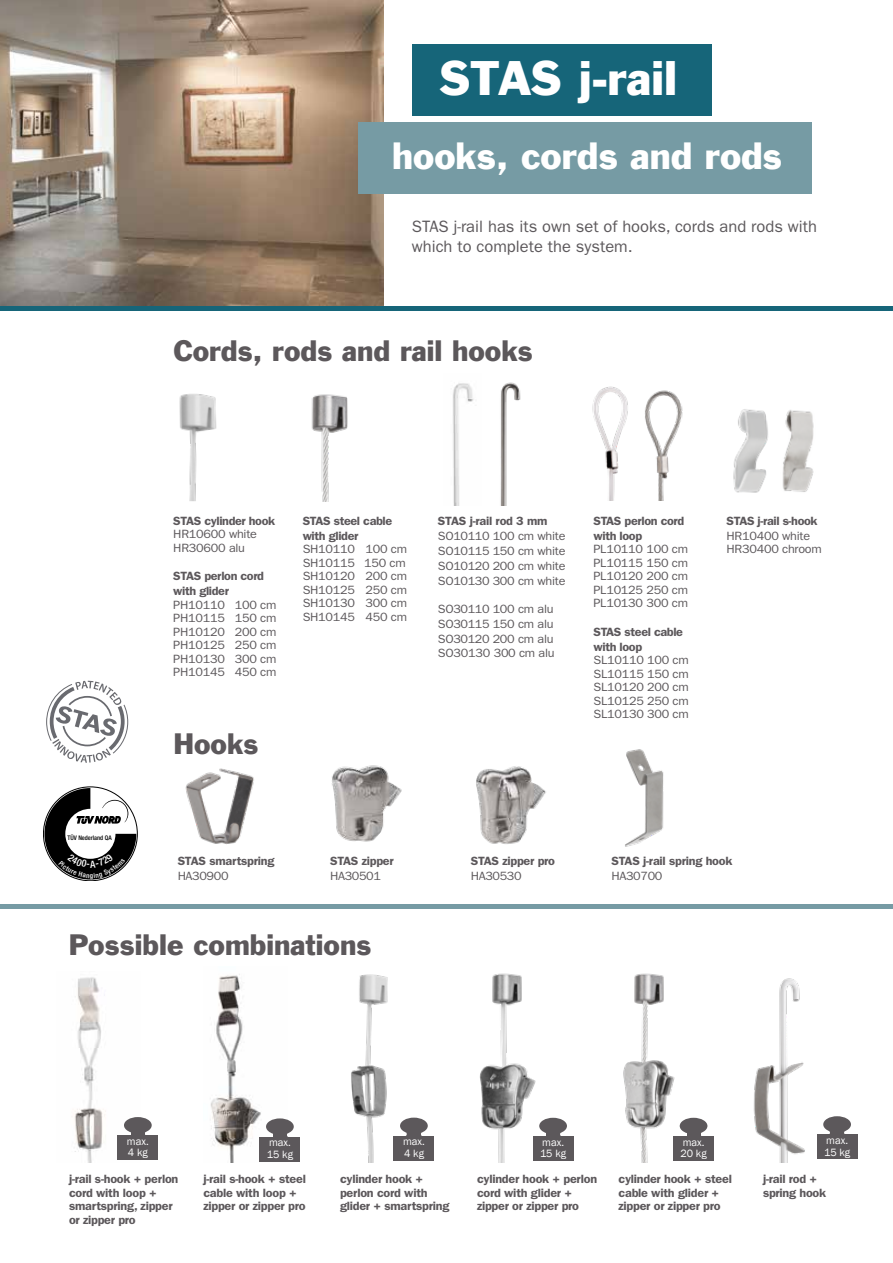
<style>
.page{position:relative;width:893px;height:1263px;background:#fff}
.page>*{position:absolute;margin:0;border:0;box-sizing:border-box;transform-origin:0 0}
.t1{font:44.4px "Franklin Gothic";color:#fff}
.t2{font:34.65px "Franklin Gothic";color:#fff}
.t3{font:27px "Franklin Gothic";color:#5c585b}
.t4{font:16.5px/19.5px "ITC Franklin Gothic Std";color:#5c585b}
.t5{font:600 12px/13.5px "ITC Franklin Gothic Std";letter-spacing:-.02em;color:#5c585b;scale:1.05 1}
.t6{font:12px/13.5px "ITC Franklin Gothic Std";letter-spacing:-.02em;color:#5c585b;text-align:justify;scale:1.05 1}
.t7{font:10.8px/11.6px "Franklin Gothic";color:#fff}
.t8{font:500 condensed 6.3px "Helvetica Neue LT";color:#000}
</style>
<div class="page">
<img style="left:0;top:0;width:384px;height:306px">
<hr style="left:0;top:905px;width:893px;height:4px;background:#769ba4">
<svg style="left:46px;top:681px;width:82px;height:82px"></svg>
<hr style="left:0;top:306px;width:893px;height:4px;background:#166579">
<img style="left:592px;top:386px;width:36px;height:115px">
<img style="left:645px;top:390px;width:38px;height:111px">
<img style="left:453px;top:383px;width:21px;height:122px">
<img style="left:500px;top:382px;width:21px;height:124px">
<img style="left:733px;top:409px;width:34px;height:84px">
<img style="left:767px;top:410px;width:47px;height:82px">
<img style="left:179px;top:394px;width:38px;height:107px">
<img style="left:311px;top:394px;width:37px;height:108px">
<img style="left:753px;top:978px;width:52px;height:184px">
<div style="left:830px;top:1129px;width:14px;height:8px;background:#5c585b"></div>
<div style="left:817px;top:1135px;width:40px;height:24px;background:#5c585b"></div>
<div style="left:823px;top:1116px;width:28px;height:16px;background:#5c585b;border-radius:50%"></div>
<img style="left:210px;top:974px;width:77px;height:188px">
<div style="left:273px;top:1131px;width:14px;height:8px;background:#5c585b"></div>
<div style="left:260px;top:1137px;width:40px;height:24px;background:#5c585b"></div>
<div style="left:266px;top:1118px;width:28px;height:17px;background:#5c585b;border-radius:50%"></div>
<img style="left:479px;top:973px;width:69px;height:189px">
<div style="left:546px;top:1130px;width:14px;height:9px;background:#5c585b"></div>
<div style="left:533px;top:1136px;width:40px;height:25px;background:#5c585b"></div>
<div style="left:539px;top:1118px;width:28px;height:16px;background:#5c585b;border-radius:50%"></div>
<img style="left:351px;top:974px;width:75px;height:188px">
<div style="left:407px;top:1130px;width:14px;height:8px;background:#5c585b"></div>
<div style="left:394px;top:1136px;width:40px;height:25px;background:#5c585b"></div>
<div style="left:400px;top:1117px;width:28px;height:17px;background:#5c585b;border-radius:50%"></div>
<img style="left:74px;top:977px;width:59px;height:185px">
<div style="left:131px;top:1130px;width:14px;height:8px;background:#5c585b"></div>
<div style="left:118px;top:1135px;width:40px;height:25px;background:#5c585b"></div>
<div style="left:124px;top:1117px;width:28px;height:16px;background:#5c585b;border-radius:50%"></div>
<img style="left:623px;top:973px;width:66px;height:189px">
<div style="left:687px;top:1130px;width:14px;height:9px;background:#5c585b"></div>
<div style="left:673px;top:1136px;width:41px;height:25px;background:#5c585b"></div>
<div style="left:680px;top:1118px;width:27px;height:16px;background:#5c585b;border-radius:50%"></div>
<img style="left:331px;top:765px;width:71px;height:77px">
<img style="left:476px;top:766px;width:70px;height:78px">
<img style="left:185px;top:768px;width:69px;height:76px">
<img style="left:625px;top:749px;width:39px;height:98px">
<div style="left:358px;top:123px;width:454px;height:71px;background:#769ba4"></div>
<div style="left:412px;top:44px;width:299px;height:71px;background:#166579"></div>
<svg style="left:44px;top:788px;width:92px;height:91px"></svg>
<h1 class="t1" style="left:439px;top:49px;width:240px">STAS j-rail</h1>
<h2 class="t2" style="left:392px;top:134px;width:391px">hooks, cords and rods</h2>
<h3 class="t4" style="left:412px;top:217px;width:406px">STAS j-rail has its own set of hooks, cords and rods with which to complete the system.</h3>
<h3 class="t3" style="left:173px;top:334px;width:361px">Cords, rods and rail hooks</h3>
<p class="t5" style="left:173px;top:514px;width:99px">STAS cylinder hook</p>
<p class="t6" style="left:173px;top:528px;width:81px">HR10600 white<br>HR30600 alu</p>
<p class="t5" style="left:173px;top:569px;width:88px;line-height:15px">STAS perlon cord with glider</p>
<p class="t6" style="left:173px;top:598px;width:100px">PH10110 100 cm PH10115 150 cm PH10120 200 cm PH10125 250 cm PH10130 300 cm PH10145 450 cm</p>
<h3 class="t3" style="left:173px;top:726px;width:87px">Hooks</h3>
<p class="t5" style="left:303px;top:513px;width:87px;line-height:15px">STAS steel cable with glider</p>
<p class="t6" style="left:303px;top:543px;width:101px">SH10110 100 cm SH10115 150 cm SH10120 200 cm SH10125 250 cm SH10130 300 cm SH10145 450 cm</p>
<p class="t5" style="left:438px;top:514px;width:106px">STAS j-rail rod 3 mm</p>
<p class="t6" style="left:438px;top:528px;width:123px;line-height:15px">SO10110 100 cm white SO10115 150 cm white SO10120 200 cm white SO10130 300 cm white</p>
<p class="t6" style="left:438px;top:602px;width:112px;line-height:15px">SO30110 100 cm alu SO30115 150 cm alu SO30120 200 cm alu</p>
<p class="t6" style="left:438px;top:646px;width:113px">SO30130 300 cm alu</p>
<p class="t5" style="left:593px;top:513px;width:88px;line-height:15px">STAS perlon cord with loop</p>
<p class="t6" style="left:593px;top:543px;width:91px">PL10110 100 cm PL10115 150 cm PL10120 200 cm PL10125 250 cm PL10130 300 cm</p>
<p class="t5" style="left:593px;top:624px;width:87px;line-height:15px">STAS steel cable with loop</p>
<p class="t6" style="left:593px;top:654px;width:92px">SL10110 100 cm SL10115 150 cm SL10120 200 cm SL10125 250 cm SL10130 300 cm</p>
<p class="t5" style="left:726px;top:514px;width:88px">STAS j-rail s-hook</p>
<p class="t6" style="left:726px;top:529px;width:92px">HR10400 white<br>HR30400 chroom</p>
<p class="t8" style="left:67px;top:834px;width:46px">TÜV Nederland QA</p>
<p class="t5" style="left:178px;top:854px;width:94px">STAS smartspring</p>
<p class="t6" style="left:178px;top:869px;width:50px">HA30900</p>
<p class="t5" style="left:330px;top:854px;width:62px">STAS zipper</p>
<p class="t6" style="left:330px;top:869px;width:50px">HA30501</p>
<h3 class="t3" style="left:69px;top:927px;width:304px">Possible combinations</h3>
<p class="t5" style="left:471px;top:854px;width:82px">STAS zipper pro</p>
<p class="t6" style="left:471px;top:869px;width:50px">HA30530</p>
<p class="t5" style="left:611px;top:854px;width:117px">STAS j-rail spring hook</p>
<p class="t6" style="left:611px;top:869px;width:50px">HA30700</p>
<p class="t7" style="left:127px;top:1136px;width:23px">max.<br>4 kg</p>
<p class="t7" style="left:680px;top:1136px;width:28px">max.<br>20 kg</p>
<p class="t7" style="left:403px;top:1136px;width:23px">max.<br>4 kg</p>
<p class="t7" style="left:267px;top:1137px;width:28px">max.<br>15 kg</p>
<p class="t7" style="left:540px;top:1136px;width:28px">max.<br>15 kg</p>
<p class="t7" style="left:824px;top:1135px;width:28px">max.<br>15 kg</p>
<p class="t5" style="left:69px;top:1172px;width:106px">j-rail s-hook + perlon cord with loop + smartspring, zipper or zipper pro</p>
<p class="t5" style="left:203px;top:1172px;width:99px">j-rail s-hook + steel cable with loop + zipper or zipper pro</p>
<p class="t5" style="left:340px;top:1172px;width:106px">cylinder hook + perlon cord with glider + smartspring</p>
<p class="t5" style="left:477px;top:1172px;width:116px">cylinder hook + perlon cord with glider + zipper or zipper pro</p>
<p class="t5" style="left:763px;top:1172px;width:62px">j-rail rod + spring hook</p>
<p class="t5" style="left:619px;top:1172px;width:109px">cylinder hook + steel cable with glider + zipper or zipper pro</p>
</div>
